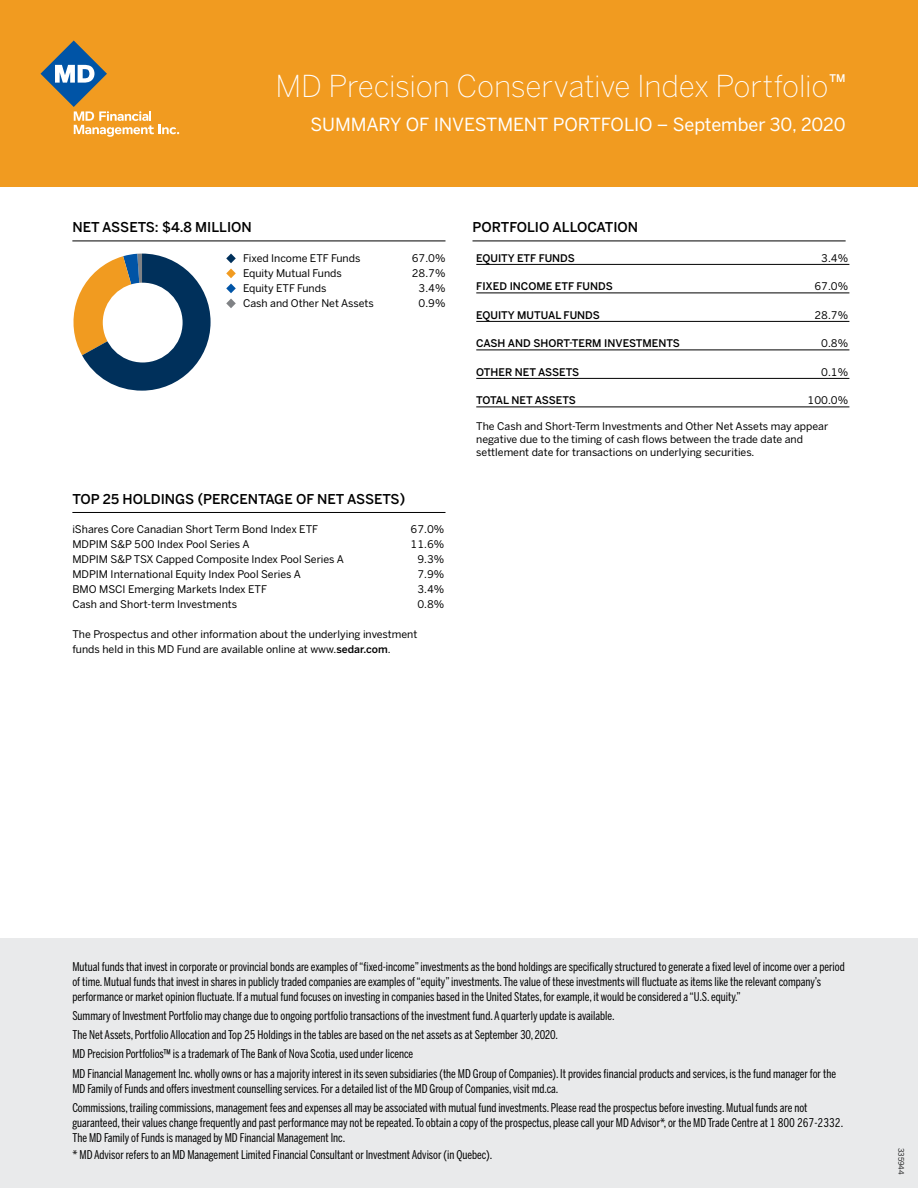
<style>
.page{position:relative;width:918px;height:1188px;background:#fff}
.page>*{position:absolute;margin:0;border:0;box-sizing:border-box;transform-origin:0 0}
.t1{font:200 30px "Benton Sans";letter-spacing:-.01em;color:#fff}
.t2{font:18px "Benton Sans";letter-spacing:-.005em;color:#fff}
.t3{font:500 13.5px "Benton Sans";color:#000}
.t4{font:12px/19px "Benton Sans Compressed";color:#000}
.t5{font:10.5px/12.6px "Benton Sans";color:#000}
.t6{font:500 10.5px "Benton Sans";color:#000}
.t7{font:500 10.5px "Benton Sans";color:#fff}
.t8{font:7.5px "Benton Sans";color:#000}
.s1{font-weight:500}
</style>
<div class="page">
<svg style="left:73px;top:254px;width:138px;height:137px"></svg>
<div style="left:103px;top:283px;width:80px;height:79px;background:#fff;border-radius:50%"></div>
<div style="left:0;top:939px;width:918px;height:249px;background:#e9eaeb"></div>
<div style="left:0;top:0;width:918px;height:187px;background:#f19b20"></div>
<svg style="left:40px;top:40px;width:139px;height:97px"></svg>
<hr style="left:472px;top:241px;width:374px;height:1px;background:#000">
<hr style="left:72px;top:512px;width:374px;height:1px;background:#000">
<hr style="left:72px;top:241px;width:374px;height:1px;background:#000">
<hr style="left:476px;top:264px;width:373px;height:1px;background:#000">
<hr style="left:476px;top:293px;width:373px;height:1px;background:#000">
<hr style="left:476px;top:321px;width:373px;height:1px;background:#000">
<hr style="left:476px;top:350px;width:373px;height:1px;background:#000">
<hr style="left:476px;top:378px;width:373px;height:1px;background:#000">
<hr style="left:476px;top:407px;width:373px;height:1px;background:#000">
<svg style="left:226px;top:254px;width:10px;height:9px"></svg>
<svg style="left:226px;top:269px;width:10px;height:9px"></svg>
<svg style="left:226px;top:284px;width:10px;height:9px"></svg>
<svg style="left:226px;top:299px;width:10px;height:9px"></svg>
<h1 class="t1" style="left:276px;top:68px;width:554px">MD Precision Conservative Index Portfolio</h1>
<p class="t7" style="left:829px;top:72px;width:18px">TM</p>
<h2 class="t2" style="left:311px;top:114px;width:537px">SUMMARY OF INVESTMENT PORTFOLIO – September 30, 2020</h2>
<p class="t3" style="left:72px;top:219px;width:181px">NET ASSETS: $4.8 MILLION</p>
<p class="t3" style="left:472px;top:219px;width:167px">PORTFOLIO ALLOCATION</p>
<p class="t5" style="left:243px;top:252px;width:119px">Fixed Income ETF Funds</p>
<p class="t5" style="left:412px;top:252px;width:35px">67.0%</p>
<p class="t5" style="left:243px;top:267px;width:100px">Equity Mutual Funds</p>
<p class="t5" style="left:412px;top:267px;width:35px">28.7%</p>
<p class="t5" style="left:243px;top:282px;width:85px">Equity ETF Funds</p>
<p class="t5" style="left:419px;top:282px;width:28px">3.4%</p>
<p class="t5" style="left:243px;top:297px;width:132px">Cash and Other Net Assets</p>
<p class="t5" style="left:419px;top:297px;width:28px">0.9%</p>
<p class="t3" style="left:72px;top:490px;width:334px">TOP 25 HOLDINGS (PERCENTAGE OF NET ASSETS)</p>
<p class="t5" style="left:72px;top:523px;width:247px">iShares Core Canadian Short Term Bond Index ETF</p>
<p class="t5" style="left:411px;top:523px;width:35px">67.0%</p>
<p class="t5" style="left:72px;top:538px;width:179px">MDPIM S&amp;P 500 Index Pool Series A</p>
<p class="t5" style="left:411px;top:538px;width:35px">11.6%</p>
<p class="t5" style="left:72px;top:553px;width:273px">MDPIM S&amp;P TSX Capped Composite Index Pool Series A</p>
<p class="t5" style="left:417px;top:553px;width:28px">9.3%</p>
<p class="t5" style="left:72px;top:568px;width:230px">MDPIM International Equity Index Pool Series A</p>
<p class="t5" style="left:417px;top:568px;width:28px">7.9%</p>
<p class="t5" style="left:72px;top:583px;width:196px">BMO MSCI Emerging Markets Index ETF</p>
<p class="t5" style="left:417px;top:583px;width:28px">3.4%</p>
<p class="t5" style="left:72px;top:598px;width:166px">Cash and Short-term Investments</p>
<p class="t5" style="left:417px;top:598px;width:28px">0.8%</p>
<p class="t5" style="left:72px;top:627px;width:346px;line-height:15px">The Prospectus and other information about the underlying investment funds held in this MD Fund are available online at www.<span class="s1">sedar.com</span>.</p>
<p class="t6" style="left:476px;top:252px;width:100px">EQUITY ETF FUNDS</p>
<p class="t5" style="left:821px;top:252px;width:28px">3.4%</p>
<p class="t6" style="left:476px;top:280px;width:138px">FIXED INCOME ETF FUNDS</p>
<p class="t5" style="left:814px;top:280px;width:35px">67.0%</p>
<p class="t6" style="left:476px;top:309px;width:125px">EQUITY MUTUAL FUNDS</p>
<p class="t5" style="left:814px;top:309px;width:35px">28.7%</p>
<p class="t6" style="left:476px;top:337px;width:205px">CASH AND SHORT-TERM INVESTMENTS</p>
<p class="t5" style="left:821px;top:337px;width:28px">0.8%</p>
<p class="t6" style="left:476px;top:366px;width:104px">OTHER NET ASSETS</p>
<p class="t5" style="left:821px;top:366px;width:28px">0.1%</p>
<p class="t6" style="left:476px;top:394px;width:101px">TOTAL NET ASSETS</p>
<p class="t5" style="left:808px;top:394px;width:42px">100.0%</p>
<p class="t5" style="left:476px;top:420px;width:353px">The Cash and Short-Term Investments and Other Net Assets may appear negative due to the timing of cash flows between the trade date and settlement date for transactions on underlying securities.</p>
<p class="t4" style="left:72px;top:959px;width:774px;line-height:15px">Mutual funds that invest in corporate or provincial bonds are examples of “fixed-income” investments as the bond holdings are specifically structured to generate a fixed level of income over a period of time. Mutual funds that invest in shares in publicly traded companies are examples of “equity” investments. The value of these investments will fluctuate as items like the relevant company’s performance or market opinion fluctuate. If a mutual fund focuses on investing in companies based in the United States, for example, it would be considered a “U.S. equity.”</p>
<p class="t4" style="left:72px;top:1006px;width:765px">Summary of Investment Portfolio may change due to ongoing portfolio transactions of the investment fund. A quarterly update is available.<br>The Net Assets, Portfolio Allocation and Top 25 Holdings in the tables are based on the net assets as at September 30, 2020.<br>MD Precision Portfolios™ is a trademark of The Bank of Nova Scotia, used under licence<br>MD Financial Management Inc. wholly owns or has a majority interest in its seven subsidiaries (the MD Group of Companies). It provides financial products and services, is the fund manager for the</p>
<p class="t4" style="left:72px;top:1079px;width:737px">MD Family of Funds and offers investment counselling services. For a detailed list of the MD Group of Companies, visit md.ca.<br>Commissions, trailing commissions, management fees and expenses all may be associated with mutual fund investments. Please read the prospectus before investing. Mutual funds are not</p>
<p class="t4" style="left:72px;top:1115px;width:772px;line-height:15px">guaranteed, their values change frequently and past performance may not be repeated. To obtain a copy of the prospectus, please call your MD Advisor*, or the MD Trade Centre at 1 800 267-2332.<br>The MD Family of Funds is managed by MD Financial Management Inc.</p>
<p class="t4" style="left:72px;top:1145px;width:421px">* MD Advisor refers to an MD Management Limited Financial Consultant or Investment Advisor (in Quebec).</p>
<p class="t8" style="left:906px;top:1148px;width:28px;rotate:90deg">335944</p>
</div>
